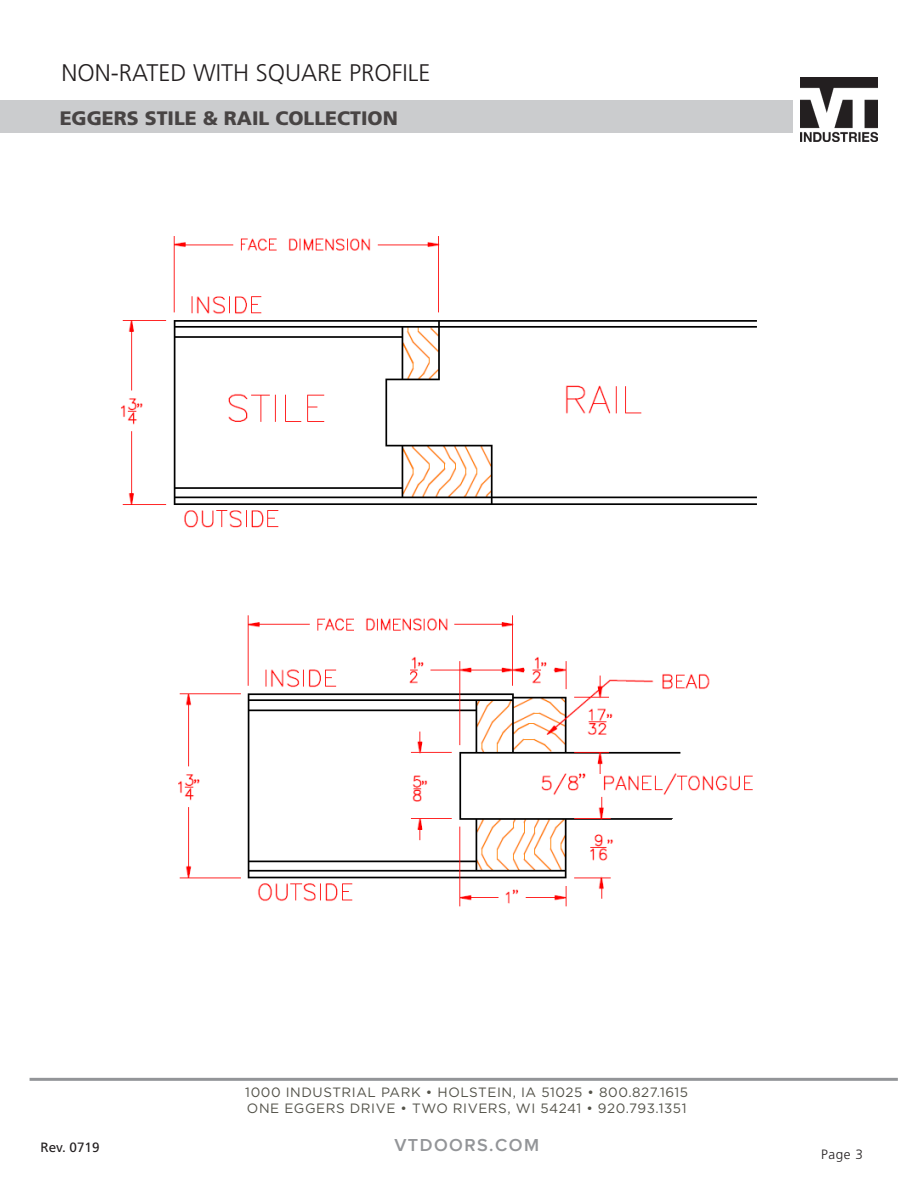
<style>
.page{position:relative;width:918px;height:1188px;background:#fff}
.page>*{position:absolute;margin:0;border:0;box-sizing:border-box;transform-origin:0 0}
.t1{font:300 24px "Frutiger";color:#231f20}
.t2{font:900 19.5px "Frutiger";color:#484444}
.t3{font:600 18px "Proxima Nova";letter-spacing:.08em;color:#939598}
.t4{font:13.5px "Gotham";letter-spacing:.04em;color:#535249}
.t5{font:13.5px "Frutiger LT Std";color:#231f20}
.t6{font:300 13.5px "Frutiger";color:#231f20}
</style>
<div class="page">
<hr style="left:30px;top:1078px;width:868px;height:3px;background:#939598">
<div style="left:1px;top:100px;width:792px;height:33px;background:#cbccce"></div>
<img style="left:800px;top:77px;width:78px;height:65px">
<img style="left:121px;top:236px;width:636px;height:671px">
<p class="t1" style="left:62px;top:59px;width:371px">NON-RATED WITH SQUARE PROFILE</p>
<p class="t2" style="left:60px;top:107px;width:340px">EGGERS STILE &amp; RAIL COLLECTION</p>
<p class="t5" style="left:40px;top:1139px;width:61px">Rev. 0719</p>
<p class="t4" style="left:245px;top:1083px;width:444px">1000 INDUSTRIAL PARK • HOLSTEIN, IA 51025 • 800.827.1615</p>
<p class="t4" style="left:247px;top:1100px;width:441px">ONE EGGERS DRIVE • TWO RIVERS, WI 54241 • 920.793.1351</p>
<p class="t3" style="left:394px;top:1132px;width:146px">VTDOORS.COM</p>
<p class="t6" style="left:821px;top:1147px;width:43px">Page 3</p>
</div>
